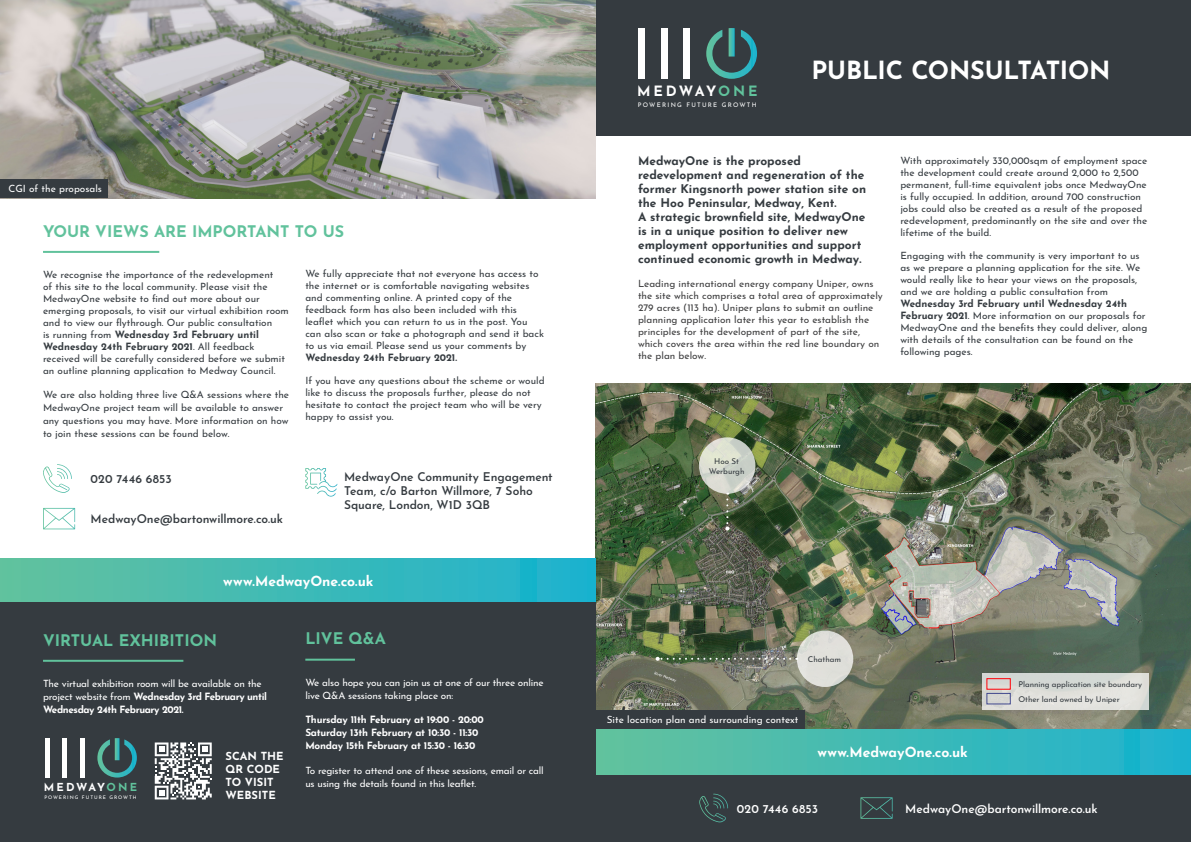
<style>
.page{position:relative;width:1191px;height:842px;background:#fff}
.page>*{position:absolute;margin:0;border:0;box-sizing:border-box;transform-origin:0 0}
.Intro_Text{font:700 25px "Josefin Sans";letter-spacing:-.005em;color:#fff}
._15576_Sub_Heading{font:700 16px "Josefin Sans";color:#61c29c}
.t1{font:700 14.2px "Josefin Sans";letter-spacing:.17em;color:#fff}
._32183_Body_Text{font:700 14px "Josefin Sans";letter-spacing:-.005em;color:#fff}
._15576_Main_Intro_Te{font:700 12px/14px "Josefin Sans";color:#353b40}
._32183_Body_Text-2{font:600 12px/14px "Josefin Sans";letter-spacing:-.005em;color:#353b40}
._32183_Body_Text-3{font:600 12px "Josefin Sans";letter-spacing:-.005em;color:#fff}
._32183_Body_Text-4{font:600 12px "Josefin Sans";letter-spacing:.02em;color:#fff}
._32183_Body_Text-5{font:600 12px "Josefin Sans";letter-spacing:.02em;color:#353b40}
._15576_Sub_Heading-2{font:700 11.1px/13px "Josefin Sans";color:#fff}
.t2{font:700 11px "Josefin Sans";letter-spacing:.17em;color:#fff}
._15576_Body_Text_01{font:10px/12px "Josefin Sans";color:#353b40}
._15576_Main_Intro_Te-2{font:10px/12px "Josefin Sans";color:#3e3e3f}
._15576_Body_Text_01-2{font:10px/13px "Josefin Sans";letter-spacing:-.02em;color:#fff}
._15576_Body_Text_01-3{font:700 10px/13px "Josefin Sans";letter-spacing:-.02em;color:#fff}
._15576_Main_Intro_Te-3{font:10px "Josefin Sans";color:#fff}
._15576_Body_Text_01-4{font:8px/10px "Josefin Sans";letter-spacing:-.01em;color:#353b40;text-align:center}
.t3{font:6.3px "Josefin Sans";letter-spacing:.2em;color:#fff}
.t4{font:4.9px "Josefin Sans";letter-spacing:.2em;color:#fff}
.s1{font-weight:700}
.s2{color:#61c29c}
</style>
<div class="page">
<img style="left:595px;top:383px;width:596px;height:346px">
<div style="left:981px;top:673px;width:167px;height:36px;background:#dfdfda"></div>
<div style="left:595px;top:0;width:596px;height:135px;background:#353b40"></div>
<div style="left:683px;top:28px;width:7px;height:51px;background:#fff"></div>
<div style="left:661px;top:28px;width:6px;height:51px;background:#fff"></div>
<div style="left:638px;top:28px;width:6px;height:51px;background:#fff"></div>
<svg style="left:706px;top:28px;width:51px;height:51px"></svg>
<div style="left:595px;top:774px;width:596px;height:68px;background:#353b40"></div>
<div style="left:595px;top:729px;width:596px;height:45px;background:linear-gradient(to right,#64c29d,#1bb2cf)"></div>
<svg style="left:860px;top:797px;width:32px;height:22px"></svg>
<svg style="left:699px;top:794px;width:29px;height:28px"></svg>
<svg style="left:699px;top:437px;width:56px;height:57px;background:#d4d7cc"></svg>
<div style="left:797px;top:630px;width:56px;height:57px;background:#e0dfda;border-radius:50%"></div>
<svg style="left:725px;top:493px;width:4px;height:37px"></svg>
<svg style="left:655px;top:657px;width:135px;height:4px"></svg>
<div style="left:986px;top:678px;width:24px;height:12px;border:1px solid #ff0006"></div>
<div style="left:986px;top:693px;width:24px;height:11px;border:1px solid #41488e"></div>
<div style="left:595px;top:710px;width:210px;height:19px;background:#353b40"></div>
<div style="left:0;top:558px;width:595px;height:45px;background:linear-gradient(to right,#63c29d,#1ab2cf)"></div>
<div style="left:0;top:603px;width:595px;height:239px;background:#353b40"></div>
<hr style="left:43px;top:251px;width:116px;height:2px;background:#61c29c">
<svg style="left:43px;top:508px;width:32px;height:21px"></svg>
<svg style="left:43px;top:464px;width:29px;height:29px"></svg>
<img style="left:0;top:0;width:595px;height:198px">
<svg style="left:305px;top:468px;width:32px;height:21px"></svg>
<svg style="left:155px;top:742px;width:57px;height:57px"></svg>
<hr style="left:43px;top:660px;width:140px;height:2px;background:#61c29c">
<hr style="left:305px;top:659px;width:50px;height:2px;background:#61c29c">
<div style="left:80px;top:738px;width:5px;height:39px;background:#fff"></div>
<div style="left:62px;top:738px;width:5px;height:39px;background:#fff"></div>
<div style="left:45px;top:738px;width:5px;height:39px;background:#fff"></div>
<svg style="left:97px;top:738px;width:40px;height:39px"></svg>
<div style="left:0;top:179px;width:108px;height:19px;background:#353b40"></div>
<p class="_15576_Main_Intro_Te-3" style="left:9px;top:181px;width:95px">CGI of the proposals</p>
<p class="_15576_Sub_Heading" style="left:43px;top:217px;width:302px">YOUR VIEWS ARE IMPORTANT TO US</p>
<p class="_15576_Body_Text_01" style="left:43px;top:267px;width:247px">We recognise the importance of the redevelopment<br>of this site to the local community. Please visit the MedwayOne website to find out more about our emerging proposals, to visit our virtual exhibition room and to view our flythrough. Our public consultation<br>is running from <span class="s1">Wednesday 3rd February until Wednesday 24th February 2021</span>. All feedback received will be carefully considered before we submit an outline planning application to Medway Council.</p>
<p class="_15576_Body_Text_01" style="left:43px;top:387px;width:247px;line-height:13px">We are also holding three live Q&amp;A sessions where the MedwayOne project team will be available to answer any questions you may have. More information on how to join these sessions can be found below.</p>
<p class="_15576_Body_Text_01" style="left:305px;top:266px;width:240px">We fully appreciate that not everyone has access to the internet or is comfortable navigating websites and commenting online. A printed copy of the feedback form has also been included with this leaflet which you can return to us in the post. You can also scan or take a photograph and send it back to us via email. Please send us your comments by <span class="s1">Wednesday 24th February 2021.</span></p>
<p class="_15576_Body_Text_01" style="left:305px;top:374px;width:241px">If you have any questions about the scheme or would like to discuss the proposals further, please do not hesitate to contact the project team who will be very happy to assist you.</p>
<p class="_32183_Body_Text-5" style="left:90px;top:469px;width:83px">020 7446 6853</p>
<p class="_32183_Body_Text-2" style="left:344px;top:468px;width:210px">MedwayOne Community Engagement<br>Team, c/o Barton Willmore, 7 Soho<br>Square, London, W1D 3QB</p>
<p class="_32183_Body_Text-2" style="left:90px;top:510px;width:194px">MedwayOne@bartonwillmore.co.uk</p>
<p class="_32183_Body_Text" style="left:223px;top:568px;width:152px">www.MedwayOne.co.uk</p>
<p class="_15576_Sub_Heading" style="left:305px;top:625px;width:82px">LIVE Q&amp;A</p>
<p class="_15576_Body_Text_01-2" style="left:305px;top:675px;width:240px">We also hope you can join us at one of our three online live Q&amp;A sessions taking place on:</p>
<p class="_15576_Body_Text_01-3" style="left:305px;top:712px;width:180px">Thursday 11th February at 19:00 - 20:00<br>Saturday 13th February at 10:30 - 11:30<br>Monday 15th February at 15:30 - 16:30</p>
<p class="_15576_Body_Text_01-2" style="left:305px;top:762px;width:240px">To register to attend one of these sessions, email or call</p>
<p class="_15576_Sub_Heading" style="left:43px;top:626px;width:175px">VIRTUAL EXHIBITION</p>
<p class="_15576_Body_Text_01-2" style="left:43px;top:676px;width:225px">The virtual exhibition room will be available on the project website from <span class="s1">Wednesday 3rd February until<br>Wednesday 24th February 2021.</span></p>
<p class="_15576_Sub_Heading-2" style="left:225px;top:748px;width:60px">SCAN THE<br>QR CODE<br>TO VISIT<br>WEBSITE</p>
<p class="t2" style="left:44px;top:777px;width:95px">MEDWAY<span class="s2">ONE</span></p>
<p class="_15576_Body_Text_01-2" style="left:305px;top:775px;width:172px">us using the details found in this leaflet.</p>
<p class="t4" style="left:44px;top:793px;width:94px">POWERING FUTURE GROWTH</p>
<p class="t1" style="left:637px;top:78px;width:122px">MEDWAY<span class="s2">ONE</span></p>
<p class="t3" style="left:638px;top:99px;width:120px">POWERING FUTURE GROWTH</p>
<p class="Intro_Text" style="left:811px;top:48px;width:300px">PUBLIC CONSULTATION</p>
<p class="_15576_Main_Intro_Te" style="left:638px;top:152px;width:230px">MedwayOne is the proposed redevelopment and regeneration of the former Kingsnorth power station site on the Hoo Peninsular, Medway, Kent.<br>A strategic brownfield site, MedwayOne is in a unique position to deliver new employment opportunities and support continued economic growth in Medway.</p>
<p class="_15576_Main_Intro_Te-2" style="left:638px;top:276px;width:246px">Leading international energy company Uniper, owns the site which comprises a total area of approximately 279 acres (113 ha). Uniper plans to submit an outline planning application later this year to establish the principles for the development of part of the site, which covers the area within the red line boundary on the plan below.</p>
<p class="_15576_Body_Text_01" style="left:900px;top:153px;width:248px">With approximately 330,000sqm of employment space the development could create around 2,000 to 2,500 permanent, full-time equivalent jobs once MedwayOne is fully occupied. In addition, around 700 construction jobs could also be created as a result of the proposed redevelopment, predominantly on the site and over the lifetime of the build.</p>
<p class="_15576_Body_Text_01" style="left:900px;top:248px;width:249px">Engaging with the community is very important to us as we prepare a planning application for the site. We would really like to hear your views on the proposals, and we are holding a public consultation from <span class="s1">Wednesday 3rd February until Wednesday 24th February 2021</span>. More information on our proposals for MedwayOne and the benefits they could deliver, along with details of the consultation can be found on the following pages.</p>
<p class="_15576_Body_Text_01-4" style="left:709px;top:455px;width:37px">Hoo St<br>Werburgh</p>
<p class="_15576_Body_Text_01-4" style="left:808px;top:653px;width:35px">Chatham</p>
<p class="_15576_Main_Intro_Te-3" style="left:607px;top:711px;width:193px">Site location plan and surrounding context</p>
<p class="_15576_Body_Text_01-4" style="left:1018px;top:678px;width:125px">Planning application site boundary</p>
<p class="_15576_Body_Text_01-4" style="left:1018px;top:693px;width:103px">Other land owned by Uniper</p>
<p class="_32183_Body_Text" style="left:817px;top:739px;width:152px">www.MedwayOne.co.uk</p>
<p class="_32183_Body_Text-4" style="left:737px;top:798px;width:83px">020 7446 6853</p>
<p class="_32183_Body_Text-3" style="left:905px;top:798px;width:194px">MedwayOne@bartonwillmore.co.uk</p>
</div>
